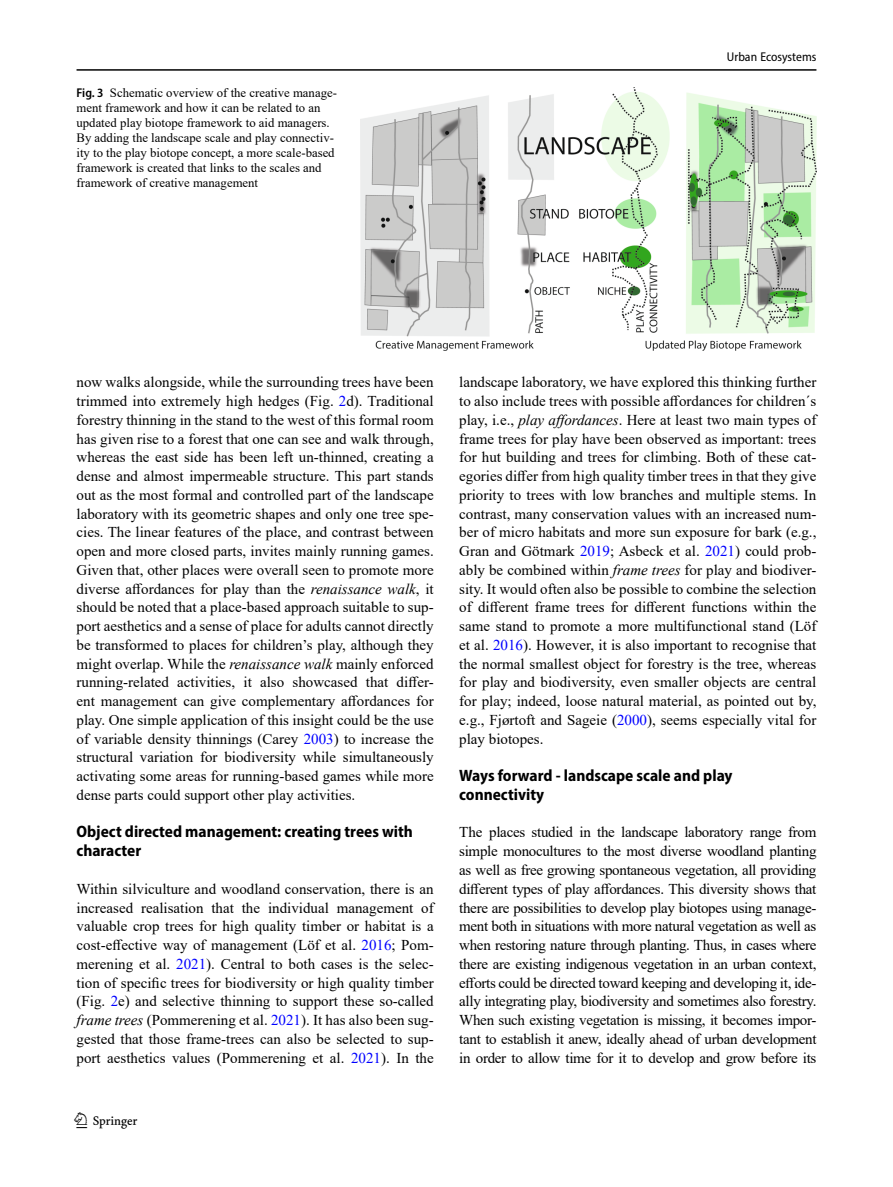
<style>
.page{position:relative;width:893px;height:1187px;background:#fff}
.page>*{position:absolute;margin:0;border:0;box-sizing:border-box;transform-origin:0 0}
.t1{font:22.5px "Springnew";color:#000}
.Head_2{font:700 semi-condensed 16.5px/18.8px "Myriad Pro";color:#000}
.Body_Text{font:15px/18.8px "Times New Roman";color:#000;text-align:justify}
.Figure_Caption_Side{font:12.75px/15px "Times New Roman";color:#000}
.t2{font:semi-condensed 12.75px "Myriad Pro";color:#000}
.s1{font-family:"Myriad Pro";font-weight:600;font-stretch:semi-condensed}
.s2{color:#00f}
.s3{font-style:italic}
</style>
<div class="page">
<hr style="left:77px;top:69px;width:739px;height:2px;background:#000">
<img style="left:360px;top:87px;width:456px;height:263px">
<p class="Figure_Caption_Side" style="left:77px;top:84px;width:262px"><span class="s1">Fig. 3</span> Schematic overview of the creative manage&shy;ment framework and how it can be related to an updated play biotope framework to aid managers.<br>By adding the landscape scale and play connectiv&shy;ity to the play biotope concept, a more scale-based framework is created that links to the scales and framework of creative management</p>
<p class="t2" style="left:727px;top:49px;width:91px">Urban Ecosystems</p>
<p class="Body_Text" style="left:77px;top:372px;width:359px">now walks alongside, while the surrounding trees have been trimmed into extremely high hedges (Fig. <span class="s2">2</span>d). Traditional forestry thinning in the stand to the west of this formal room has given rise to a forest that one can see and walk through, whereas the east side has been left un-thinned, creating a dense and almost impermeable structure. This part stands out as the most formal and controlled part of the landscape laboratory with its geometric shapes and only one tree spe&shy;cies. The linear features of the place, and contrast between open and more closed parts, invites mainly running games.<br>Given that, other places were overall seen to promote more diverse affordances for play than the <span class="s3">renaissance walk</span>, it should be noted that a place-based approach suitable to sup&shy;port aesthetics and a sense of place for adults cannot directly be transformed to places for children’s play, although they might overlap. While the <span class="s3">renaissance walk</span> mainly enforced running-related activities, it also showcased that differ&shy;ent management can give complementary affordances for play. One simple application of this insight could be the use of variable density thinnings (Carey <span class="s2">2003</span>) to increase the structural variation for biodiversity while simultaneously activating some areas for running-based games while more dense parts could support other play activities.</p>
<p class="Head_2" style="left:77px;top:822px;width:338px">Object directed management: creating trees with character</p>
<p class="Body_Text" style="left:77px;top:878px;width:359px">Within silviculture and woodland conservation, there is an increased realisation that the individual management of valuable crop trees for high quality timber or habitat is a cost-effective way of management (Löf et al. <span class="s2">2016</span>; Pom&shy;merening et al. <span class="s2">2021</span>). Central to both cases is the selec&shy;tion of specific trees for biodiversity or high quality timber (Fig. <span class="s2">2</span>e) and selective thinning to support these so-called <span class="s3">frame trees</span> (Pommerening et al. <span class="s2">2021</span>). It has also been sug&shy;gested that those frame-trees can also be selected to sup&shy;port aesthetics values (Pommerening et al. <span class="s2">2021</span>). In the</p>
<h1 class="t1" style="left:77px;top:1107px;width:63px">1 3</h1>
<p class="Body_Text" style="left:459px;top:372px;width:359px">landscape laboratory, we have explored this thinking further to also include trees with possible affordances for children´s play, i.e., <span class="s3">play affordances</span>. Here at least two main types of frame trees for play have been observed as important: trees for hut building and trees for climbing. Both of these cat&shy;egories differ from high quality timber trees in that they give priority to trees with low branches and multiple stems. In contrast, many conservation values with an increased num&shy;ber of micro habitats and more sun exposure for bark (e.g., Gran and Götmark <span class="s2">2019</span>; Asbeck et al. <span class="s2">2021</span>) could prob&shy;ably be combined within <span class="s3">frame trees</span> for play and biodiver&shy;sity. It would often also be possible to combine the selection of different frame trees for different functions within the same stand to promote a more multifunctional stand (Löf et al. <span class="s2">2016</span>). However, it is also important to recognise that the normal smallest object for forestry is the tree, whereas for play and biodiversity, even smaller objects are central for play; indeed, loose natural material, as pointed out by, e.g., Fjørtoft and Sageie (<span class="s2">2000</span>), seems especially vital for play biotopes.</p>
<p class="Head_2" style="left:459px;top:765px;width:275px">Ways forward - landscape scale and play connectivity</p>
<p class="Body_Text" style="left:459px;top:822px;width:359px">The places studied in the landscape laboratory range from simple monocultures to the most diverse woodland planting as well as free growing spontaneous vegetation, all providing different types of play affordances. This diversity shows that there are possibilities to develop play biotopes using manage&shy;ment both in situations with more natural vegetation as well as when restoring nature through planting. Thus, in cases where there are existing indigenous vegetation in an urban context, efforts could be directed toward keeping and developing it, ide&shy;ally integrating play, biodiversity and sometimes also forestry.<br>When such existing vegetation is missing, it becomes impor&shy;tant to establish it anew, ideally ahead of urban development in order to allow time for it to develop and grow before its</p>
</div>
